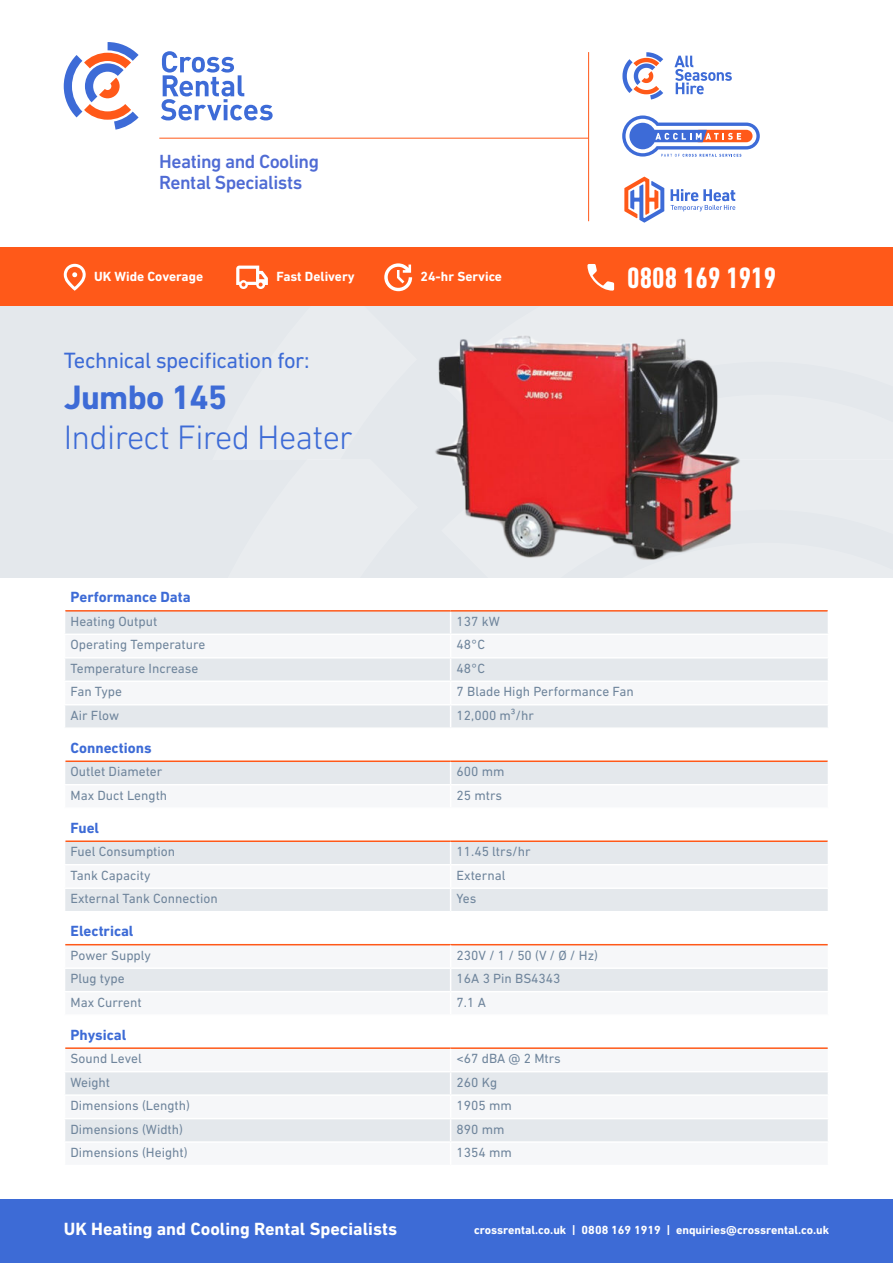
<style>
.page{position:relative;width:893px;height:1263px;background:#fff}
.page>*{position:absolute;margin:0;border:0;box-sizing:border-box;transform-origin:0 0}
.t1{font:300 34.5px "DIN Next LT Pro";letter-spacing:-.02em;color:#3d6bd6}
.t2{font:700 34.5px "DIN Next LT Pro";letter-spacing:-.02em;color:#3d6bd6}
.t3{font:700 condensed 30px "DIN Next LT Pro";color:#fff}
.t4{font:22.5px "DIN Next LT Pro";letter-spacing:-.02em;color:#3d6bd6}
.t5{font:500 19.35px/21.3px "DIN Next LT Pro";letter-spacing:-.025em;color:#4f6bd4}
.t6{font:700 18px "DIN Next LT Pro";color:#fff}
.t7{font:700 15px "DIN Next LT Pro";color:#3d6bd6}
.t8{font:13.5px "DIN Next LT Pro";color:#6f859c}
.t9{font:700 13.5px "DIN Next LT Pro";color:#fff}
.t10{font:700 12px "DIN Next LT Pro";color:#fff}
</style>
<div class="page">
<div style="left:0;top:248px;width:893px;height:59px;background:#ff5919"></div>
<div style="left:0;top:1199px;width:893px;height:64px;background:#3d6bd6"></div>
<svg style="left:64px;top:264px;width:22px;height:27px"></svg>
<svg style="left:236px;top:266px;width:32px;height:23px"></svg>
<hr style="left:159px;top:138px;width:430px;height:1px;background:#ff5919">
<hr style="left:588px;top:52px;width:1px;height:169px;background:#ff5919">
<svg style="left:622px;top:52px;width:41px;height:48px"></svg>
<svg style="left:674px;top:56px;width:58px;height:38px"></svg>
<svg style="left:622px;top:115px;width:138px;height:42px"></svg>
<svg style="left:161px;top:51px;width:112px;height:69px"></svg>
<svg style="left:64px;top:42px;width:75px;height:88px"></svg>
<div style="left:0;top:307px;width:893px;height:270px;background:#e4e8ec"></div>
<svg style="left:65px;top:658px;width:763px;height:483px"></svg>
<hr style="left:64px;top:680px;width:387px;height:2px;background:#fff">
<hr style="left:64px;top:887px;width:387px;height:2px;background:#fff">
<hr style="left:451px;top:887px;width:378px;height:2px;background:#fff">
<hr style="left:64px;top:1118px;width:387px;height:1px;background:#fff">
<hr style="left:451px;top:1118px;width:378px;height:1px;background:#fff">
<hr style="left:65px;top:610px;width:386px;height:2px;background:#ff5919">
<hr style="left:65px;top:760px;width:386px;height:2px;background:#ff5919">
<hr style="left:451px;top:760px;width:377px;height:2px;background:#ff5919">
<hr style="left:65px;top:840px;width:386px;height:2px;background:#ff5919">
<hr style="left:451px;top:840px;width:377px;height:2px;background:#ff5919">
<hr style="left:64px;top:784px;width:387px;height:1px;background:#fff">
<hr style="left:451px;top:784px;width:378px;height:1px;background:#fff">
<svg style="left:450px;top:762px;width:1px;height:45px"></svg>
<hr style="left:64px;top:736px;width:387px;height:2px;background:#fff">
<hr style="left:451px;top:736px;width:378px;height:2px;background:#fff">
<hr style="left:64px;top:816px;width:387px;height:2px;background:#fff">
<hr style="left:451px;top:816px;width:378px;height:2px;background:#fff">
<hr style="left:64px;top:920px;width:387px;height:1px;background:#fff">
<hr style="left:451px;top:920px;width:378px;height:1px;background:#fff">
<hr style="left:64px;top:1023px;width:387px;height:2px;background:#fff">
<hr style="left:451px;top:1023px;width:378px;height:2px;background:#fff">
<hr style="left:64px;top:704px;width:387px;height:1px;background:#fff">
<hr style="left:64px;top:727px;width:387px;height:2px;background:#fff">
<hr style="left:451px;top:727px;width:378px;height:2px;background:#fff">
<hr style="left:64px;top:807px;width:387px;height:2px;background:#fff">
<hr style="left:451px;top:807px;width:378px;height:2px;background:#fff">
<hr style="left:64px;top:864px;width:387px;height:1px;background:#fff">
<hr style="left:451px;top:864px;width:378px;height:1px;background:#fff">
<svg style="left:450px;top:842px;width:1px;height:69px"></svg>
<hr style="left:64px;top:967px;width:387px;height:2px;background:#fff">
<hr style="left:451px;top:967px;width:378px;height:2px;background:#fff">
<hr style="left:64px;top:991px;width:387px;height:1px;background:#fff">
<hr style="left:451px;top:991px;width:378px;height:1px;background:#fff">
<hr style="left:64px;top:1071px;width:387px;height:1px;background:#fff">
<hr style="left:451px;top:1071px;width:378px;height:1px;background:#fff">
<hr style="left:64px;top:1094px;width:387px;height:2px;background:#fff">
<hr style="left:451px;top:1094px;width:378px;height:2px;background:#fff">
<hr style="left:65px;top:944px;width:386px;height:1px;background:#ff5919">
<hr style="left:451px;top:944px;width:377px;height:1px;background:#ff5919">
<hr style="left:65px;top:1047px;width:386px;height:2px;background:#ff5919">
<hr style="left:451px;top:1047px;width:377px;height:2px;background:#ff5919">
<hr style="left:64px;top:911px;width:387px;height:1px;background:#fff">
<hr style="left:451px;top:911px;width:378px;height:1px;background:#fff">
<svg style="left:450px;top:945px;width:1px;height:69px"></svg>
<hr style="left:64px;top:1014px;width:387px;height:2px;background:#fff">
<hr style="left:451px;top:1014px;width:378px;height:2px;background:#fff">
<svg style="left:450px;top:1049px;width:1px;height:92px"></svg>
<img style="left:311px;top:169px;width:552px;height:556px">
<h3 class="t5" style="left:159px;top:152px;width:161px">Heating and Cooling<br>Rental Specialists</h3>
<p class="t9" style="left:94px;top:271px;width:110px">UK Wide Coverage</p>
<p class="t9" style="left:276px;top:271px;width:80px">Fast Delivery</p>
<p class="t9" style="left:421px;top:271px;width:83px">24-hr Service</p>
<h2 class="t3" style="left:627px;top:260px;width:150px">0808 169 1919</h2>
<h3 class="t4" style="left:64px;top:349px;width:247px">Technical specification for:</h3>
<h1 class="t2" style="left:64px;top:385px;width:165px">Jumbo 145</h1>
<h1 class="t1" style="left:64px;top:417px;width:291px">Indirect Fired Heater</h1>
<p class="t7" style="left:71px;top:592px;width:122px">Performance Data</p>
<p class="t8" style="left:71px;top:614px;width:88px">Heating Output</p>
<p class="t8" style="left:457px;top:614px;width:45px">137 kW</p>
<p class="t8" style="left:71px;top:638px;width:136px">Operating Temperature</p>
<p class="t8" style="left:457px;top:638px;width:30px">48°C</p>
<p class="t8" style="left:71px;top:661px;width:129px">Temperature Increase</p>
<p class="t8" style="left:457px;top:661px;width:30px">48°C</p>
<p class="t8" style="left:71px;top:685px;width:53px">Fan Type</p>
<p class="t8" style="left:457px;top:685px;width:179px">7 Blade High Performance Fan</p>
<p class="t8" style="left:71px;top:708px;width:50px">Air Flow</p>
<p class="t8" style="left:457px;top:708px;width:79px">12,000 m³/hr</p>
<p class="t7" style="left:71px;top:742px;width:83px">Connections</p>
<p class="t8" style="left:71px;top:765px;width:93px">Outlet Diameter</p>
<p class="t8" style="left:457px;top:765px;width:50px">600 mm</p>
<p class="t8" style="left:71px;top:788px;width:98px">Max Duct Length</p>
<p class="t8" style="left:457px;top:788px;width:47px">25 mtrs</p>
<p class="t7" style="left:71px;top:822px;width:30px">Fuel</p>
<p class="t8" style="left:71px;top:845px;width:106px">Fuel Consumption</p>
<p class="t8" style="left:457px;top:845px;width:76px">11.45 ltrs/hr</p>
<p class="t8" style="left:71px;top:868px;width:82px">Tank Capacity</p>
<p class="t8" style="left:457px;top:868px;width:50px">External</p>
<p class="t8" style="left:71px;top:892px;width:149px">External Tank Connection</p>
<p class="t8" style="left:457px;top:892px;width:21px">Yes</p>
<p class="t7" style="left:71px;top:926px;width:65px">Electrical</p>
<p class="t8" style="left:71px;top:948px;width:82px">Power Supply</p>
<p class="t8" style="left:457px;top:948px;width:143px">230V / 1 / 50 (V / Ø / Hz)</p>
<p class="t8" style="left:71px;top:972px;width:56px">Plug type</p>
<p class="t8" style="left:457px;top:972px;width:105px">16A 3 Pin BS4343</p>
<p class="t8" style="left:71px;top:995px;width:73px">Max Current</p>
<p class="t8" style="left:457px;top:995px;width:31px">7.1 A</p>
<p class="t7" style="left:71px;top:1029px;width:57px">Physical</p>
<p class="t8" style="left:71px;top:1052px;width:73px">Sound Level</p>
<p class="t8" style="left:457px;top:1052px;width:106px">&lt;67 dBA @ 2 Mtrs</p>
<p class="t8" style="left:71px;top:1075px;width:41px">Weight</p>
<p class="t8" style="left:457px;top:1075px;width:42px">260 Kg</p>
<p class="t8" style="left:71px;top:1099px;width:121px">Dimensions (Length)</p>
<p class="t8" style="left:457px;top:1099px;width:57px">1905 mm</p>
<p class="t8" style="left:71px;top:1122px;width:114px">Dimensions (Width)</p>
<p class="t8" style="left:457px;top:1122px;width:50px">890 mm</p>
<p class="t8" style="left:71px;top:1146px;width:119px">Dimensions (Height)</p>
<p class="t8" style="left:457px;top:1146px;width:57px">1354 mm</p>
<h3 class="t6" style="left:64px;top:1222px;width:335px">UK Heating and Cooling Rental Specialists</h3>
<p class="t10" style="left:474px;top:1225px;width:357px">crossrental.co.uk | 0808 169 1919 | enquiries@crossrental.co.uk</p>
</div>
